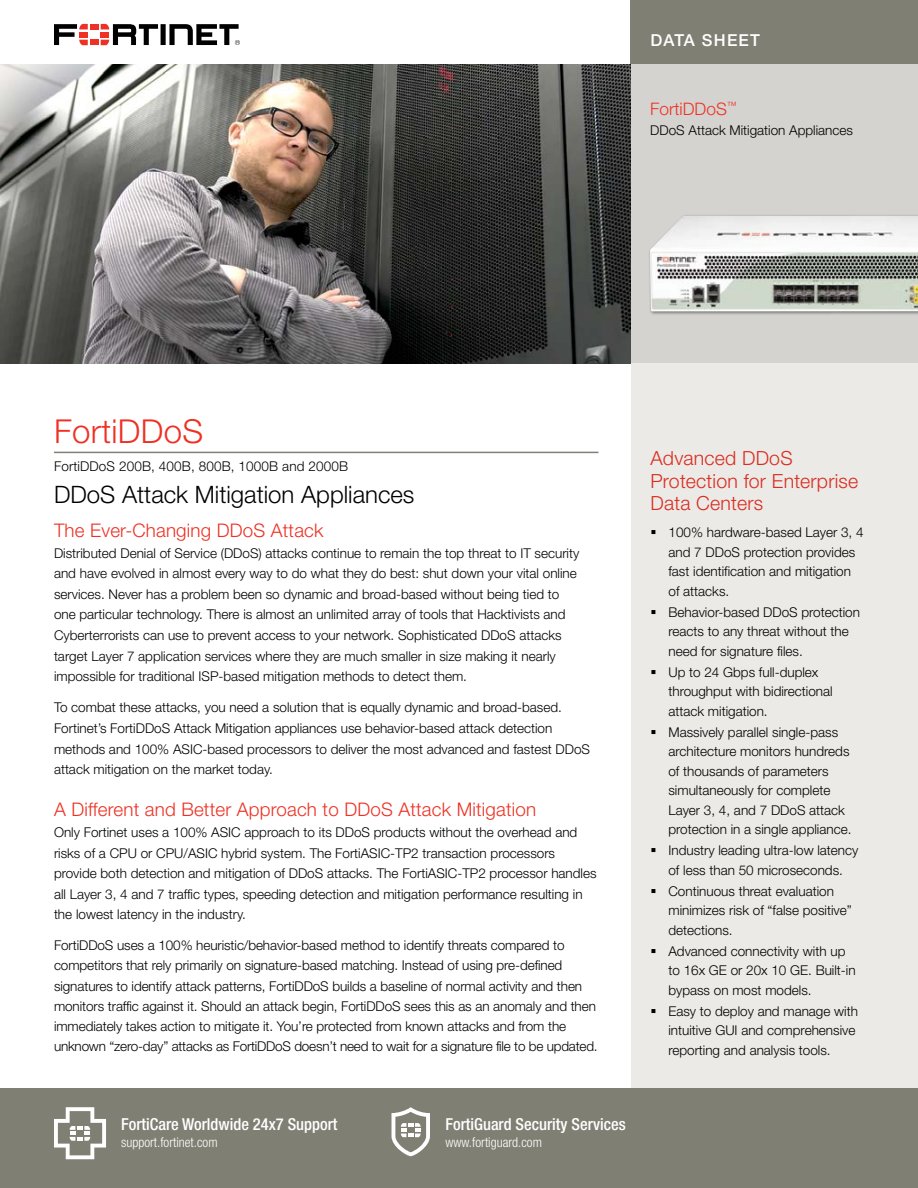
<style>
.page{position:relative;width:918px;height:1188px;background:#fff}
.page>*{position:absolute;margin:0;border:0;box-sizing:border-box;transform-origin:0 0}
.t1{font:300 33px "Helvetica Neue LT Pro";letter-spacing:.01em;color:#ee3124}
.t2{font:300 24px "Helvetica Neue LT Pro";color:#000}
.t3{font:300 19.5px/22.5px "Helvetica Neue LT Pro";letter-spacing:.01em;color:#ee3124}
.t4{font:300 18.75px "Helvetica Neue LT Pro";letter-spacing:.01em;color:#ee3124}
.t5{font:300 17.25px "Helvetica Neue LT Pro";color:#ee3124}
.t6{font:500 condensed 16.5px "Helvetica Neue LT Pro";color:#fff}
.t7{font:500 16.5px "Helvetica Neue LT Pro";letter-spacing:.075em;color:#fff}
.t8{font:300 13.5px/19.5px "Helvetica Neue LT Pro";color:#000}
.t9{font:300 condensed 13.5px "Helvetica Neue LT Pro";color:#fff}
</style>
<div class="page">
<hr style="left:54px;top:452px;width:544px;height:1px;background:#807f73">
<div style="left:631px;top:363px;width:287px;height:825px;background:#ebeae7"></div>
<div style="left:630px;top:64px;width:288px;height:299px;background:#d5d3cf"></div>
<div style="left:630px;top:0;width:288px;height:64px;background:#807f73"></div>
<div style="left:0;top:1088px;width:918px;height:100px;background:#807f73"></div>
<svg style="left:54px;top:1107px;width:52px;height:52px"></svg>
<svg style="left:392px;top:1107px;width:38px;height:49px"></svg>
<div style="left:648px;top:214px;width:270px;height:102px;background:#000;opacity:.45"></div>
<img style="left:650px;top:216px;width:268px;height:95px">
<img style="left:0;top:64px;width:630px;height:300px">
<div style="left:90px;top:24px;width:8px;height:5px;background:#ee3124"></div>
<div style="left:90px;top:40px;width:8px;height:5px;background:#ee3124"></div>
<svg style="left:54px;top:24px;width:34px;height:21px"></svg>
<svg style="left:101px;top:24px;width:139px;height:21px"></svg>
<p class="t7" style="left:651px;top:30px;width:111px">DATA SHEET</p>
<p class="t5" style="left:650px;top:98px;width:88px">FortiDDoS<sup>™</sup></p>
<p class="t8" style="left:650px;top:120px;width:204px">DDoS Attack Mitigation Appliances</p>
<h1 class="t1" style="left:54px;top:411px;width:151px">FortiDDoS</h1>
<p class="t8" style="left:54px;top:456px;width:296px">FortiDDoS 200B, 400B, 800B, 1000B and 2000B</p>
<h2 class="t2" style="left:54px;top:479px;width:362px">DDoS Attack Mitigation Appliances</h2>
<h3 class="t4" style="left:54px;top:519px;width:271px">The Ever-Changing DDoS Attack</h3>
<p class="t8" style="left:54px;top:542px;width:527px;line-height:20.7px">Distributed Denial of Service (DDoS) attacks continue to remain the top threat to IT security and have evolved in almost every way to do what they do best: shut down your vital online services. Never has a problem been so dynamic and broad-based without being tied to one particular technology. There is almost an unlimited array of tools that Hacktivists and Cyberterrorists can use to prevent access to your network. Sophisticated DDoS attacks target Layer 7 application services where they are much smaller in size making it nearly impossible for traditional ISP-based mitigation methods to detect them.</p>
<p class="t8" style="left:54px;top:697px;width:538px;line-height:20.7px">To combat these attacks, you need a solution that is equally dynamic and broad-based.<br>Fortinet’s FortiDDoS Attack Mitigation appliances use behavior-based attack detection methods and 100% ASIC-based processors to deliver the most advanced and fastest DDoS attack mitigation on the market today.</p>
<h3 class="t4" style="left:54px;top:798px;width:484px">A Different and Better Approach to DDoS Attack Mitigation</h3>
<p class="t8" style="left:54px;top:821px;width:544px;line-height:20.7px">Only Fortinet uses a 100% ASIC approach to its DDoS products without the overhead and risks of a CPU or CPU/ASIC hybrid system. The FortiASIC-TP2 transaction processors provide both detection and mitigation of DDoS attacks. The FortiASIC-TP2 processor handles all Layer 3, 4 and 7 traffic types, speeding detection and mitigation performance resulting in the lowest latency in the industry.</p>
<p class="t8" style="left:54px;top:935px;width:545px;line-height:20.2px">FortiDDoS uses a 100% heuristic/behavior-based method to identify threats compared to competitors that rely primarily on signature-based matching. Instead of using pre-defined signatures to identify attack patterns, FortiDDoS builds a baseline of normal activity and then monitors traffic against it. Should an attack begin, FortiDDoS sees this as an anomaly and then immediately takes action to mitigate it. You’re protected from known attacks and from the unknown “zero-day” attacks as FortiDDoS doesn’t need to wait for a signature file to be updated.</p>
<p class="t6" style="left:121px;top:1115px;width:218px">FortiCare Worldwide 24x7 Support</p>
<p class="t9" style="left:121px;top:1134px;width:98px">support.fortinet.com</p>
<p class="t6" style="left:446px;top:1115px;width:182px">FortiGuard Security Services</p>
<p class="t9" style="left:446px;top:1134px;width:98px">www.fortiguard.com</p>
<h3 class="t3" style="left:651px;top:447px;width:209px">Advanced DDoS<br>Protection for Enterprise<br>Data Centers</h3>
<p class="t8" style="left:668px;top:523px;width:197px;text-indent:-18px">▪ 100% hardware-based Layer 3, 4 and 7 DDoS protection provides fast identification and mitigation of attacks.</p>
<p class="t8" style="left:668px;top:602px;width:193px;text-indent:-18px">▪ Behavior-based DDoS protection reacts to any threat without the need for signature files.</p>
<p class="t8" style="left:668px;top:662px;width:166px;text-indent:-18px">▪ Up to 24 Gbps full-duplex throughput with bidirectional attack mitigation.</p>
<p class="t8" style="left:668px;top:722px;width:185px;text-indent:-18px">▪ Massively parallel single-pass architecture monitors hundreds of thousands of parameters simultaneously for complete<br>Layer 3, 4, and 7 DDoS attack protection in a single appliance.</p>
<p class="t8" style="left:650px;top:841px;width:210px;text-align:center">▪ Industry leading ultra-low latency of less than 50 microseconds.</p>
<p class="t8" style="left:668px;top:881px;width:185px;text-indent:-18px">▪ Continuous threat evaluation minimizes risk of “false positive” detections.</p>
<p class="t8" style="left:668px;top:941px;width:189px;text-indent:-18px">▪ Advanced connectivity with up to 16x GE or 20x 10 GE. Built-in bypass on most models.</p>
<p class="t8" style="left:668px;top:1001px;width:191px;text-indent:-18px">▪ Easy to deploy and manage with intuitive GUI and comprehensive reporting and analysis tools.</p>
</div>
